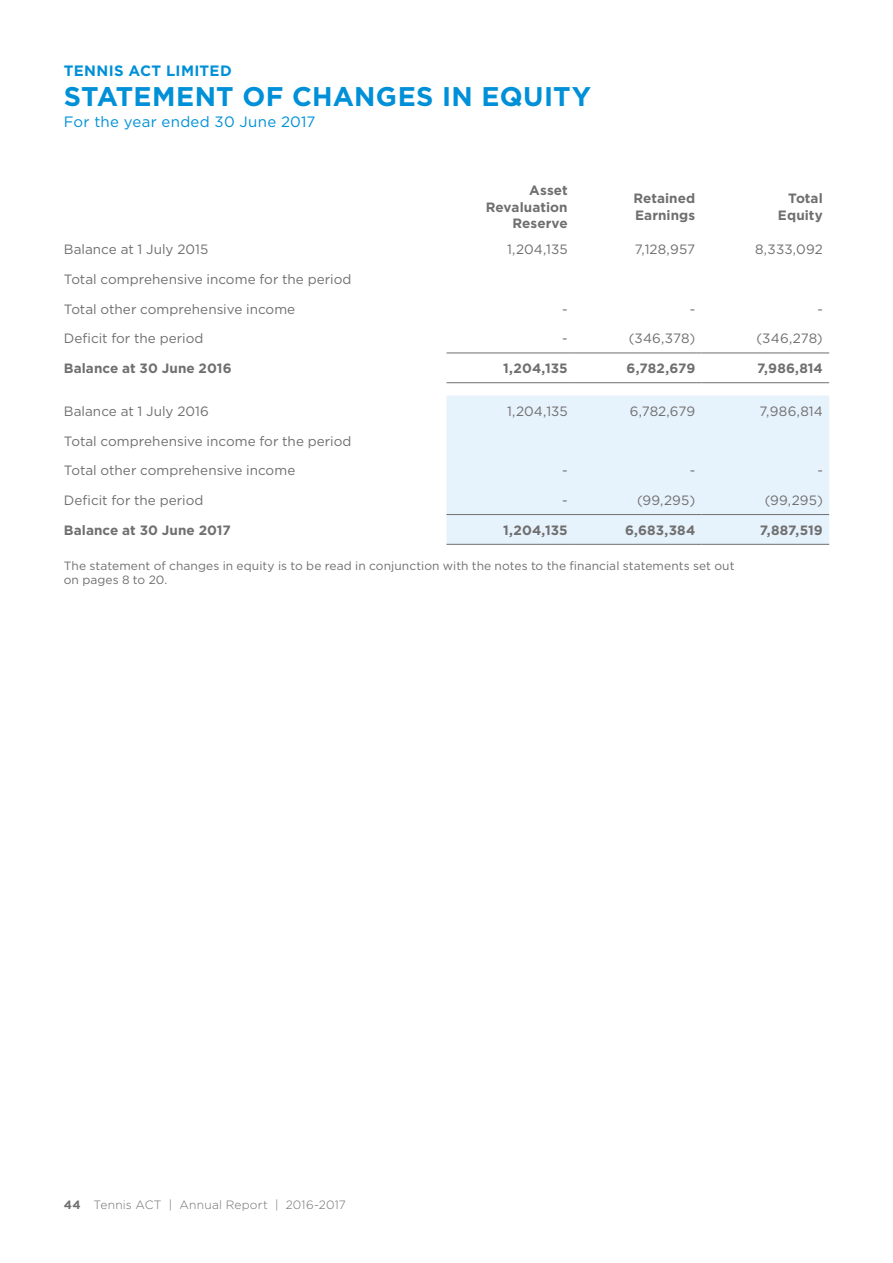
<style>
.page{position:relative;width:893px;height:1263px;background:#fff}
.page>*{position:absolute;margin:0;border:0;box-sizing:border-box;transform-origin:0 0}
.t1{font:700 27px "Gotham";letter-spacing:.01em;color:#0090d7}
.t2{font:15px "Gotham";letter-spacing:.02em;color:#0090d7}
.t3{font:700 15px "Gotham";letter-spacing:.025em;color:#0090d7}
.t4{font:13.5px "Gotham";color:#706f6f}
.t5{font:700 13.5px/16.5px "Gotham";letter-spacing:.005em;color:#706f6f;text-align:right}
.t6{font:12px/13.5px "Gotham";letter-spacing:.005em;color:#706f6f}
.t7{font:300 12px "Gotham";letter-spacing:.02em;color:#706f6f}
.s1{font-weight:700}
</style>
<div class="page">
<div style="left:446px;top:395px;width:383px;height:149px;background:#e6f2fc"></div>
<hr style="left:446px;top:353px;width:128px;height:1px;background:#706f6f">
<hr style="left:574px;top:353px;width:128px;height:1px;background:#706f6f">
<hr style="left:702px;top:353px;width:127px;height:1px;background:#706f6f">
<hr style="left:446px;top:382px;width:128px;height:1px;background:#706f6f">
<hr style="left:574px;top:382px;width:128px;height:1px;background:#706f6f">
<hr style="left:702px;top:382px;width:127px;height:1px;background:#706f6f">
<hr style="left:446px;top:514px;width:128px;height:1px;background:#706f6f">
<hr style="left:574px;top:514px;width:128px;height:1px;background:#706f6f">
<hr style="left:702px;top:514px;width:127px;height:1px;background:#706f6f">
<hr style="left:446px;top:544px;width:128px;height:1px;background:#706f6f">
<hr style="left:574px;top:544px;width:128px;height:1px;background:#706f6f">
<hr style="left:702px;top:544px;width:127px;height:1px;background:#706f6f">
<p class="t3" style="left:64px;top:61px;width:169px">TENNIS ACT LIMITED</p>
<h1 class="t1" style="left:64px;top:78px;width:529px">STATEMENT OF CHANGES IN EQUITY</h1>
<p class="t2" style="left:64px;top:112px;width:253px">For the year ended 30 June 2017</p>
<p class="t5" style="left:486px;top:182px;width:83px">Asset<br>Revaluation<br>Reserve</p>
<p class="t5" style="left:633px;top:190px;width:63px;text-align:left">Retained<br>Earnings</p>
<p class="t5" style="left:778px;top:190px;width:46px">Total<br>Equity</p>
<p class="t4" style="left:64px;top:241px;width:146px">Balance at 1 July 2015</p>
<p class="t4" style="left:507px;top:241px;width:62px">1,204,135</p>
<p class="t4" style="left:635px;top:241px;width:62px">7,128,957</p>
<p class="t4" style="left:755px;top:241px;width:69px">8,333,092</p>
<p class="t4" style="left:64px;top:270px;width:289px">Total comprehensive income for the period</p>
<p class="t4" style="left:64px;top:300px;width:233px">Total other comprehensive income</p>
<p class="t4" style="left:562px;top:300px;width:7px">-</p>
<p class="t4" style="left:690px;top:300px;width:7px">-</p>
<p class="t4" style="left:817px;top:300px;width:7px">-</p>
<p class="t4" style="left:64px;top:330px;width:141px">Deficit for the period</p>
<p class="t4" style="left:562px;top:330px;width:7px">-</p>
<p class="t4" style="left:629px;top:330px;width:68px">(346,378)</p>
<p class="t4" style="left:756px;top:330px;width:68px">(346,278)</p>
<p class="t5" style="left:64px;top:360px;width:169px">Balance at 30 June 2016</p>
<p class="t5" style="left:503px;top:360px;width:66px">1,204,135</p>
<p class="t5" style="left:627px;top:360px;width:70px">6,782,679</p>
<p class="t5" style="left:757px;top:360px;width:67px">7,986,814</p>
<p class="t4" style="left:64px;top:402px;width:147px">Balance at 1 July 2016</p>
<p class="t4" style="left:507px;top:402px;width:62px">1,204,135</p>
<p class="t4" style="left:630px;top:402px;width:67px">6,782,679</p>
<p class="t4" style="left:759px;top:402px;width:65px">7,986,814</p>
<p class="t4" style="left:64px;top:432px;width:289px">Total comprehensive income for the period</p>
<p class="t4" style="left:64px;top:462px;width:233px">Total other comprehensive income</p>
<p class="t4" style="left:562px;top:462px;width:7px">-</p>
<p class="t4" style="left:690px;top:462px;width:7px">-</p>
<p class="t4" style="left:817px;top:462px;width:7px">-</p>
<p class="t4" style="left:64px;top:492px;width:141px">Deficit for the period</p>
<p class="t4" style="left:562px;top:491px;width:7px">-</p>
<p class="t4" style="left:637px;top:491px;width:60px">(99,295)</p>
<p class="t4" style="left:765px;top:491px;width:60px">(99,295)</p>
<p class="t5" style="left:64px;top:522px;width:168px">Balance at 30 June 2017</p>
<p class="t5" style="left:503px;top:522px;width:66px">1,204,135</p>
<p class="t5" style="left:625px;top:522px;width:72px">6,683,384</p>
<p class="t5" style="left:760px;top:522px;width:65px">7,887,519</p>
<p class="t6" style="left:64px;top:559px;width:672px">The statement of changes in equity is to be read in conjunction with the notes to the financial statements set out on pages 8 to 20.</p>
<p class="t7" style="left:64px;top:1197px;width:284px"><span class="s1">44</span> Tennis ACT | Annual Report | 2016-2017</p>
</div>
